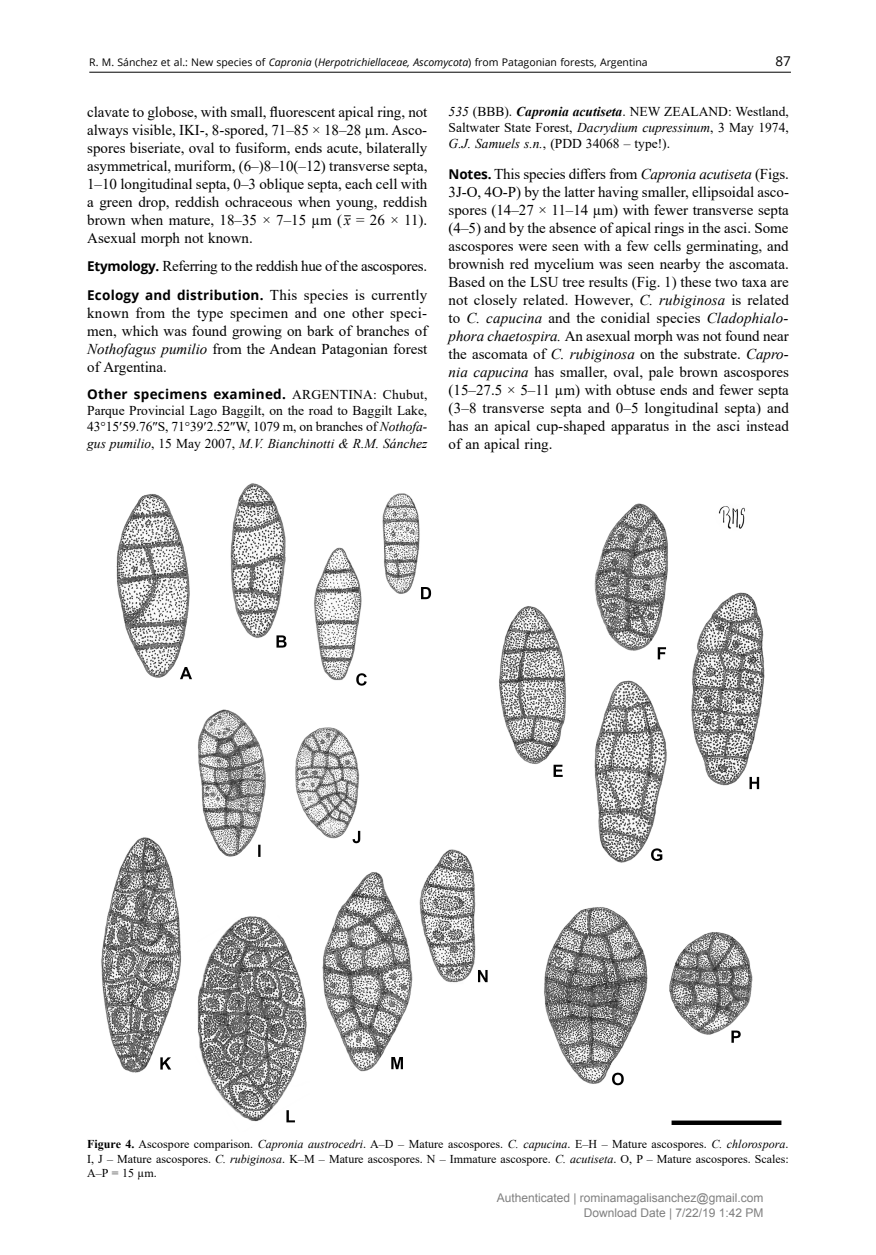
<style>
.page{position:relative;width:876px;height:1255px;background:#fff}
.page>*{position:absolute;margin:0;border:0;box-sizing:border-box;transform-origin:0 0}
.t1{font:15px/18px "Times New Roman";color:#000;text-align:justify}
.t2{font:13.5px/16.2px "Times New Roman";color:#000;text-align:justify}
.t3{font:700 13.5px "Open Sans";letter-spacing:.015em;color:#000}
.t4{font:13.5px "Open Sans";color:#000}
.t5{font:12px/14.4px "Times New Roman";color:#000;text-align:justify}
.t6{font:12px/15px "Arial";color:#808080;text-align:right}
.t7{font:10.5px "Open Sans";color:#000}
.s1{font-style:italic}
.s2{font-family:"Open Sans";font-weight:700;font-size:13.5px}
.s3{font-family:"Times New Roman";font-weight:400;font-size:15px}
.s4{font-family:"Times New Roman";font-weight:400}
.s5{font-weight:700;font-style:italic}
.s6{font-weight:700}
</style>
<div class="page">
<hr style="left:89px;top:72px;width:702px;height:1px;background:#000">
<img style="left:101px;top:483px;width:681px;height:642px">
<p class="t7" style="left:89px;top:55px;width:560px">R. M. Sánchez et al.: New species of <span class="s1">Capronia</span> (<span class="s1">Herpotrichiellaceae, Ascomycota</span>) from Patagonian forests, Argentina</p>
<p class="t4" style="left:775px;top:51px;width:17px">87</p>
<p class="t1" style="left:87px;top:102px;width:342px">clavate to globose, with small, fluorescent apical ring, not always visible, IKI-, 8-spored, 71–85 × 18–28 µm. Asco&shy;spores biseriate, oval to fusiform, ends acute, bilaterally asymmetrical, muriform, (6–)8–10(–12) transverse septa, 1–10 longitudinal septa, 0–3 oblique septa, each cell with a green drop, reddish ochraceous when young, reddish brown when mature, 18–35 × 7–15 µm ( <span class="s1">x</span> = 26 × 11).<br>Asexual morph not known.</p>
<p class="t1" style="left:87px;top:257px;width:341px"><span class="s2">Etymology.</span> Referring to the reddish hue of the ascospores.</p>
<p class="t3" style="left:87px;top:286px;width:342px">Ecology and distribution. <span class="s3">This species is currently</span></p>
<p class="t1" style="left:87px;top:303px;width:342px">known from the type specimen and one other speci&shy;men, which was found growing on bark of branches of <span class="s1">Nothofagus pumilio</span> from the Andean Patagonian forest of Argentina.</p>
<p class="t3" style="left:87px;top:384px;width:342px">Other specimens examined. <span class="s4">ARGENTINA: Chubut,</span></p>
<p class="t2" style="left:87px;top:402px;width:342px">Parque Provincial Lago Baggilt, on the road to Baggilt Lake, 43°15 59.76 S, 71°39 2.52 W, 1079 m, on branches of <span class="s1">Nothofa&shy;gus pumilio</span>, 15 May 2007, <span class="s1">M.V. Bianchinotti &amp; R.M. Sánchez</span></p>
<p class="t2" style="left:449px;top:103px;width:342px"><span class="s1">535</span> (BBB). <span class="s5">Capronia acutiseta</span>. NEW ZEALAND: Westland, Saltwater State Forest, <span class="s1">Dacrydium cupressinum</span>, 3 May 1974, <span class="s1">G.J. Samuels s.n.</span>, (PDD 34068 – type!).</p>
<p class="t1" style="left:449px;top:164px;width:342px"><span class="s2">Notes.</span> This species differs from <span class="s1">Capronia acutiseta</span> (Figs.<br>3J-O, 4O-P) by the latter having smaller, ellipsoidal asco&shy;spores (14–27 × 11–14 µm) with fewer transverse septa (4–5) and by the absence of apical rings in the asci. Some ascospores were seen with a few cells germinating, and brownish red mycelium was seen nearby the ascomata.<br>Based on the LSU tree results (Fig. 1) these two taxa are not closely related. However, <span class="s1">C. rubiginosa</span> is related to <span class="s1">C. capucina</span> and the conidial species <span class="s1">Cladophialo&shy;phora chaetospira.</span> An asexual morph was not found near the ascomata of <span class="s1">C. rubiginosa</span> on the substrate. <span class="s1">Capro&shy;nia capucina</span> has smaller, oval, pale brown ascospores (15–27.5 × 5–11 µm) with obtuse ends and fewer septa (3–8 transverse septa and 0–5 longitudinal septa) and has an apical cup-shaped apparatus in the asci instead of an apical ring.</p>
<p class="t5" style="left:87px;top:1136px;width:703px"><span class="s6">Figure 4.</span> Ascospore comparison. <span class="s1">Capronia austrocedri</span>. A–D – Mature ascospores. <span class="s1">C. capucina</span>. E–H – Mature ascospores. <span class="s1">C. chlorospora</span>.<br>I, J – Mature ascospores. <span class="s1">C. rubiginosa</span>. K–M – Mature ascospores. N – Immature ascospore. <span class="s1">C. acutiseta</span>. O, P – Mature ascospores. Scales:<br>A–P = 15 µm.</p>
<p class="t6" style="left:497px;top:1191px;width:268px">Authenticated | rominamagalisanchez@gmail.com<br>Download Date | 7/22/19 1:42 PM</p>
</div>
